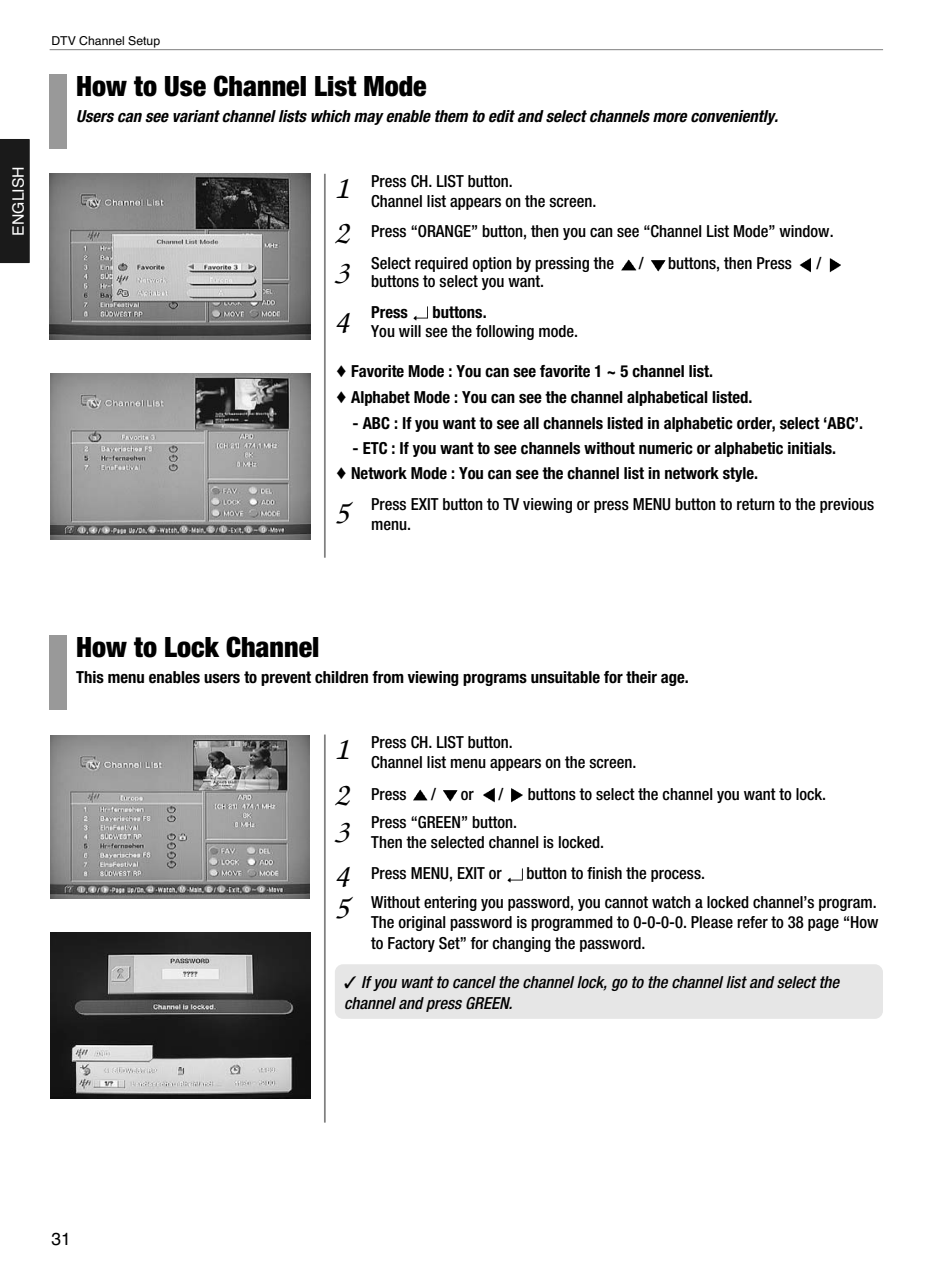
<style>
.page{position:relative;width:931px;height:1280px;background:#fff}
.page>*{position:absolute;margin:0;border:0;box-sizing:border-box;transform-origin:0 0}
.t1{font:italic 31.5px/45.5px "Zapf Chancery";color:#000}
.t2{font:900 condensed 28px "Helvetica Neue";color:#000}
.t3{font:17.5px "Helvetica";color:#000}
.t4{font:500 condensed 16.62px/19.9px "Helvetica Neue";color:#000}
.t5{font:700 condensed 16.62px/26.1px "Helvetica Neue";color:#000}
.t6{font:italic 700 condensed 16.62px "Helvetica Neue";color:#000}
.t7{font:italic 500 condensed 16.62px/21.2px "Helvetica Neue";color:#000}
.t8{font:15.75px "Helvetica";color:#fff}
.t9{font:italic 12.25px "Helvetica";color:#000}
</style>
<div class="page">
<hr style="left:50px;top:49px;width:833px;height:1px;background:#808080">
<div style="left:0;top:139px;width:30px;height:124px;background:#1a1a1a"></div>
<div style="left:335px;top:964px;width:548px;height:54px;background:#e6e6e6;border-radius:8px"></div>
<img style="left:621px;top:259px;width:16px;height:12px">
<img style="left:651px;top:260px;width:15px;height:12px">
<img style="left:799px;top:257px;width:12px;height:16px">
<img style="left:829px;top:258px;width:12px;height:15px">
<img style="left:413px;top:306px;width:15px;height:15px">
<div style="left:50px;top:74px;width:17px;height:75px;background:#999"></div>
<hr style="left:324px;top:174px;width:2px;height:383px;background:#808080">
<img style="left:50px;top:174px;width:261px;height:165px">
<img style="left:51px;top:373px;width:260px;height:166px">
<img style="left:413px;top:789px;width:15px;height:12px">
<img style="left:443px;top:790px;width:15px;height:12px">
<img style="left:483px;top:787px;width:12px;height:16px">
<img style="left:511px;top:788px;width:12px;height:15px">
<img style="left:508px;top:868px;width:15px;height:15px">
<div style="left:50px;top:635px;width:17px;height:74px;background:#999"></div>
<hr style="left:324px;top:734px;width:2px;height:388px;background:#808080">
<img style="left:51px;top:735px;width:259px;height:163px">
<img style="left:51px;top:932px;width:260px;height:166px">
<p class="t9" style="left:51px;top:37px;width:110px">DTV Channel Setup</p>
<h2 class="t2" style="left:76px;top:76px;width:352px">How to Use Channel List Mode</h2>
<p class="t6" style="left:76px;top:110px;width:704px">Users can see variant channel lists which may enable them to edit and select channels more conveniently.</p>
<p class="t8" style="left:13px;top:235px;width:71px;rotate:-90deg">ENGLISH</p>
<p class="t4" style="left:371px;top:173px;width:227px">Press CH. LIST button.<br>Channel list appears on the screen.</p>
<h1 class="t1" style="left:337px;top:169px;width:17px">1<br>2</h1>
<p class="t4" style="left:371px;top:217px;width:464px;line-height:31.3px">Press “ORANGE” button, then you can see “Channel List Mode” window.<br>Select required option by pressing the</p>
<p class="t4" style="left:639px;top:254px;width:6px">/</p>
<p class="t4" style="left:668px;top:254px;width:125px">buttons, then Press</p>
<p class="t4" style="left:817px;top:254px;width:6px">/</p>
<h1 class="t1" style="left:337px;top:252px;width:17px;line-height:48.5px">3<br>4</h1>
<p class="t4" style="left:371px;top:272px;width:174px">buttons to select you want.</p>
<p class="t5" style="left:371px;top:301px;width:38px">Press</p>
<p class="t5" style="left:433px;top:301px;width:56px">buttons.</p>
<p class="t4" style="left:371px;top:322px;width:208px">You will see the following mode.</p>
<p class="t5" style="left:337px;top:359px;width:417px">♦ Favorite Mode : You can see favorite 1 ~ 5 channel list.<br>♦ Alphabet Mode : You can see the channel alphabetical listed.</p>
<p class="t5" style="left:353px;top:411px;width:512px">- ABC : If you want to see all channels listed in alphabetic order, select ‘ABC’.</p>
<p class="t5" style="left:337px;top:437px;width:501px;line-height:24.8px;text-indent:16px">- ETC : If you want to see channels without numeric or alphabetic initials. ♦ Network Mode : You can see the channel list in network style.</p>
<p class="t4" style="left:371px;top:495px;width:504px">Press EXIT button to TV viewing or press MENU button to return to the previous menu.</p>
<h1 class="t1" style="left:337px;top:494px;width:17px">5</h1>
<h2 class="t2" style="left:76px;top:637px;width:245px">How to Lock Channel</h2>
<p class="t5" style="left:76px;top:665px;width:614px">This menu enables users to prevent children from viewing programs unsuitable for their age.</p>
<p class="t3" style="left:51px;top:1232px;width:21px">31</p>
<p class="t4" style="left:371px;top:733px;width:267px">Press CH. LIST button.<br>Channel list menu appears on the screen.</p>
<p class="t4" style="left:371px;top:785px;width:37px">Press</p>
<p class="t4" style="left:431px;top:785px;width:6px">/</p>
<p class="t4" style="left:461px;top:785px;width:14px">or</p>
<p class="t4" style="left:498px;top:785px;width:6px">/</p>
<p class="t4" style="left:528px;top:785px;width:300px">buttons to select the channel you want to lock.</p>
<p class="t4" style="left:371px;top:813px;width:234px">Press “GREEN” button.<br>Then the selected channel is locked.</p>
<p class="t4" style="left:371px;top:864px;width:132px">Press MENU, EXIT or</p>
<h1 class="t1" style="left:337px;top:729px;width:17px">1</h1>
<h1 class="t1" style="left:337px;top:775px;width:17px">2</h1>
<h1 class="t1" style="left:337px;top:813px;width:17px;line-height:43.9px">3<br>4</h1>
<h1 class="t1" style="left:337px;top:888px;width:17px">5</h1>
<p class="t4" style="left:371px;top:860px;width:507px;line-height:28.3px;text-indent:155px">button to finish the process.<br>Without entering you password, you cannot watch a locked channel’s program.</p>
<p class="t4" style="left:371px;top:912px;width:509px;line-height:21.3px">The original password is programmed to 0-0-0-0. Please refer to 38 page “How to Factory Set” for changing the password.</p>
<p class="t7" style="left:344px;top:972px;width:497px">✓ If you want to cancel the channel lock, go to the channel list and select the channel and press GREEN.</p>
</div>
